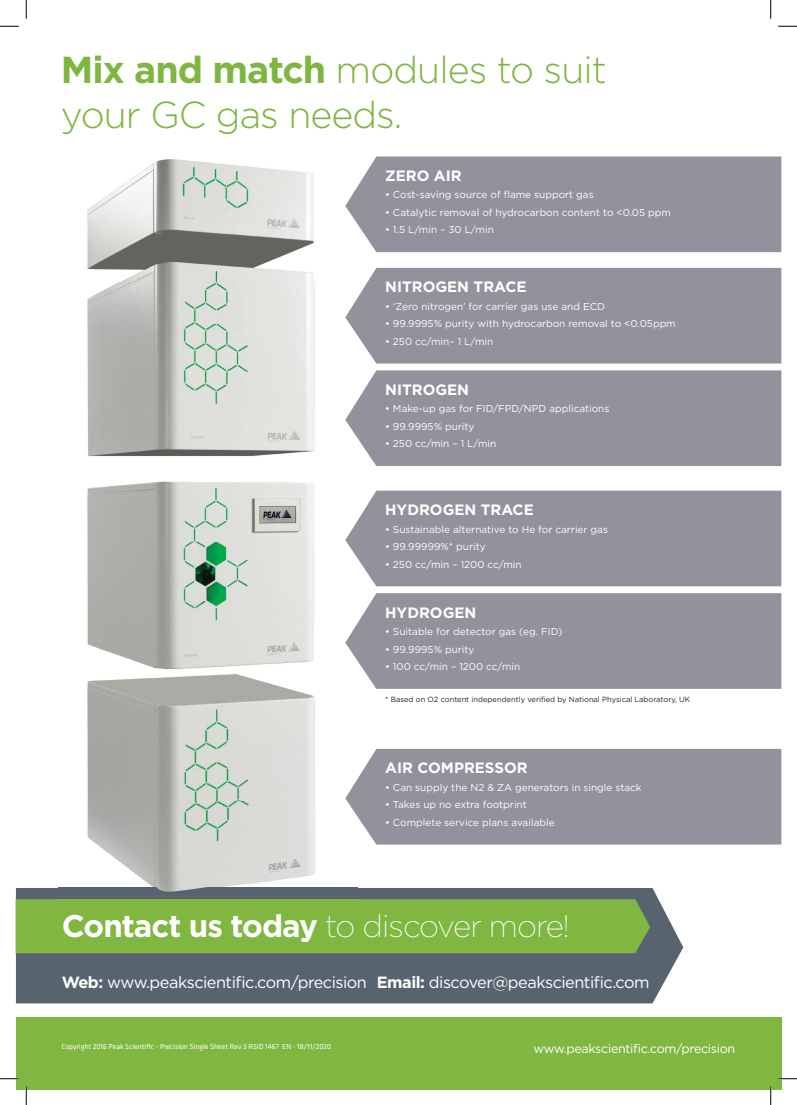
<style>
.page{position:relative;width:797px;height:1105px;background:#fff}
.page>*{position:absolute;margin:0;border:0;box-sizing:border-box;transform-origin:0 0}
.t1{font:300 37.5px/45px "Gotham";letter-spacing:-.025em;color:#7fb640}
.t2{font:200 31.25px "Gotham";letter-spacing:-.03em;color:#fff}
.t3{font:16.25px "Gotham";letter-spacing:-.03em;color:#fff}
.t4{font:700 15px "Gotham";color:#fff}
.t5{font:12.5px "Gotham";letter-spacing:-.025em;color:#fff}
.t6{font:10px "Gotham";color:#fff}
.t7{font:7.5px "Klavika";color:#fff}
.t8{font:7.5px "Gotham";color:#231f20}
.s1{font-weight:700}
</style>
<div class="page">
<div style="left:16px;top:1017px;width:765px;height:72px;background:#7fb740"></div>
<div style="left:16px;top:888px;width:667px;height:115px;background:#576470"></div>
<div style="left:16px;top:899px;width:634px;height:54px;background:#7fb740"></div>
<img style="left:58px;top:159px;width:300px;height:747px">
<div style="left:345px;top:749px;width:436px;height:95px;background:#91929b"></div>
<div style="left:345px;top:593px;width:436px;height:96px;background:#91929b"></div>
<div style="left:345px;top:491px;width:436px;height:95px;background:#91929b"></div>
<div style="left:345px;top:370px;width:436px;height:96px;background:#91929b"></div>
<div style="left:345px;top:268px;width:436px;height:96px;background:#91929b"></div>
<div style="left:345px;top:156px;width:436px;height:96px;background:#91929b"></div>
<svg style="left:0;top:25px;width:19px;height:2px"></svg>
<svg style="left:778px;top:25px;width:19px;height:2px"></svg>
<svg style="left:0;top:1078px;width:19px;height:1px"></svg>
<svg style="left:778px;top:1078px;width:19px;height:1px"></svg>
<svg style="left:25px;top:0;width:2px;height:19px"></svg>
<svg style="left:25px;top:1086px;width:2px;height:19px"></svg>
<svg style="left:770px;top:0;width:1px;height:19px"></svg>
<svg style="left:770px;top:1086px;width:1px;height:19px"></svg>
<h1 class="t1" style="left:61px;top:47px;width:547px"><span class="s1">Mix and match</span> modules to suit your GC gas needs.</h1>
<h3 class="t4" style="left:385px;top:167px;width:78px">ZERO AIR</h3>
<p class="t6" style="left:385px;top:188px;width:210px">• Cost-saving source of flame support gas</p>
<p class="t6" style="left:385px;top:206px;width:287px">• Catalytic removal of hydrocarbon content to &lt;0.05 ppm</p>
<p class="t6" style="left:385px;top:223px;width:110px">• 1.5 L/min – 30 L/min</p>
<h3 class="t4" style="left:385px;top:278px;width:143px">NITROGEN TRACE</h3>
<p class="t6" style="left:385px;top:300px;width:221px">• ‘Zero nitrogen’ for carrier gas use and ECD</p>
<p class="t6" style="left:385px;top:317px;width:292px">• 99.9995% purity with hydrocarbon removal to &lt;0.05ppm</p>
<p class="t6" style="left:385px;top:335px;width:110px">• 250 cc/min– 1 L/min</p>
<h3 class="t4" style="left:385px;top:381px;width:85px">NITROGEN</h3>
<p class="t6" style="left:385px;top:402px;width:226px">• Make-up gas for FID/FPD/NPD applications</p>
<p class="t6" style="left:385px;top:420px;width:91px">• 99.9995% purity</p>
<p class="t6" style="left:385px;top:437px;width:113px">• 250 cc/min – 1 L/min</p>
<h3 class="t4" style="left:385px;top:501px;width:150px">HYDROGEN TRACE</h3>
<p class="t6" style="left:385px;top:523px;width:224px">• Sustainable alternative to He for carrier gas</p>
<p class="t6" style="left:385px;top:540px;width:102px">• 99.99999%* purity</p>
<p class="t6" style="left:385px;top:558px;width:138px">• 250 cc/min – 1200 cc/min</p>
<h3 class="t4" style="left:385px;top:604px;width:93px">HYDROGEN</h3>
<p class="t6" style="left:385px;top:625px;width:179px">• Suitable for detector gas (eg. FID)</p>
<p class="t6" style="left:385px;top:643px;width:91px">• 99.9995% purity</p>
<p class="t6" style="left:385px;top:660px;width:137px">• 100 cc/min – 1200 cc/min</p>
<p class="t8" style="left:385px;top:694px;width:306px">* Based on O2 content independently verified by National Physical Laboratory, UK</p>
<h3 class="t4" style="left:385px;top:759px;width:144px">AIR COMPRESSOR</h3>
<p class="t6" style="left:385px;top:781px;width:258px">• Can supply the N2 &amp; ZA generators in single stack</p>
<p class="t6" style="left:385px;top:798px;width:143px">• Takes up no extra footprint</p>
<p class="t6" style="left:385px;top:816px;width:171px">• Complete service plans available</p>
<h2 class="t2" style="left:62px;top:906px;width:509px"><span class="s1">Contact us today</span> to discover more!</h2>
<h3 class="t3" style="left:62px;top:972px;width:589px"><span class="s1">Web:</span> www.peakscientific.com/precision <span class="s1">Email:</span> discover@peakscientific.com</h3>
<p class="t7" style="left:62px;top:1041px;width:271px">Copyright 2016 Peak Scientific - Precision Single Sheet Rev 3 RSID 1467 EN - 18/11/2020</p>
<p class="t5" style="left:533px;top:1041px;width:203px">www.peakscientific.com/precision</p>
</div>
